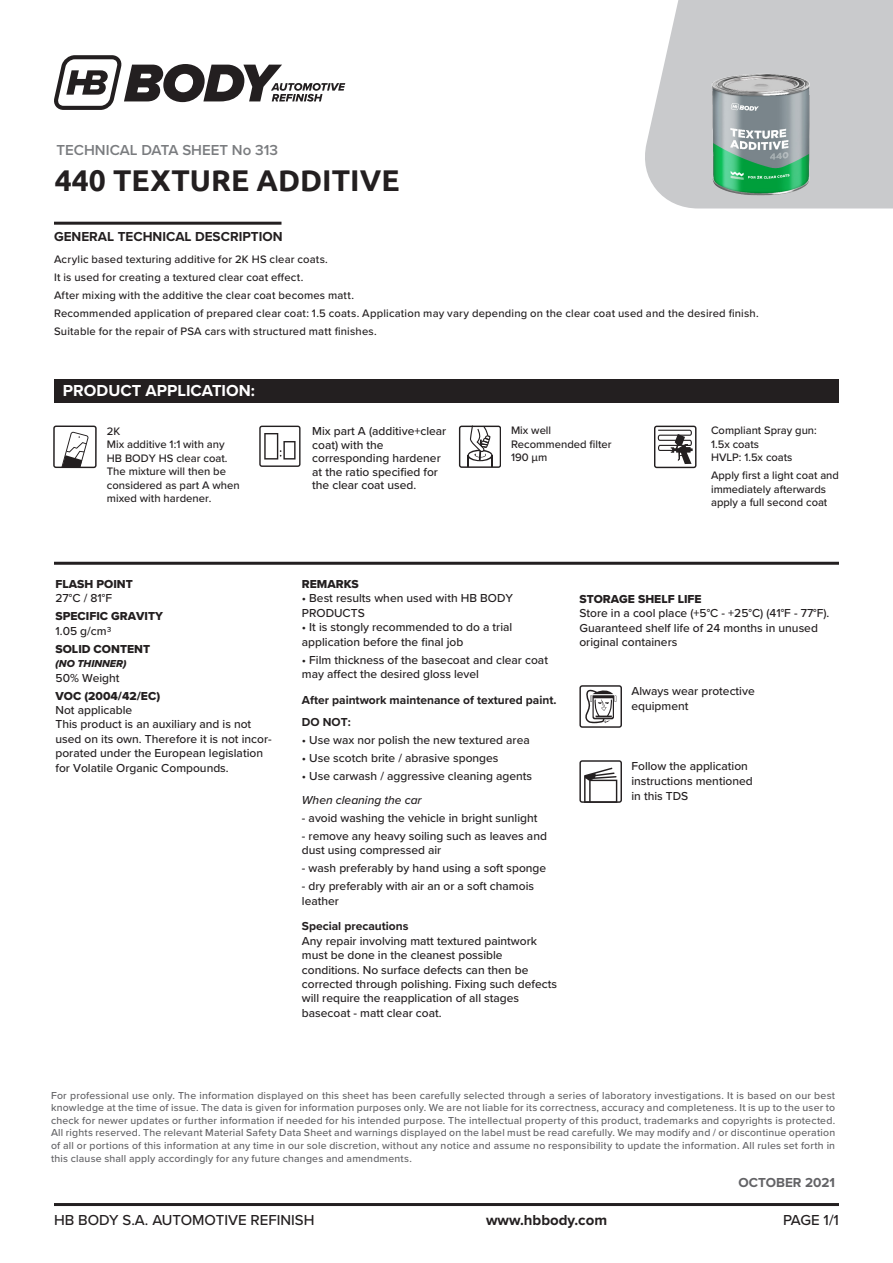
<style>
.page{position:relative;width:893px;height:1263px;background:#fff}
.page>*{position:absolute;margin:0;border:0;box-sizing:border-box;transform-origin:0 0}
.t1{font:700 30px "Ubuntu";color:#231f20}
.t2{font:700 16.5px "Proxima Nova";color:#fff}
.t3{font:500 15px "Proxima Nova";color:#231f20}
.t4{font:600 15px "Proxima Nova";color:#7a7c7f}
.t5{font:700 15px "Proxima Nova";color:#231f20}
.t6{font:700 13.5px "Proxima Nova";color:#231f20}
.t7{font:700 13.5px "Proxima Nova";color:#636366}
.t8{font:500 12px/14.4px "Proxima Nova";color:#231f20}
.t9{font:12px/14.4px "Proxima Nova Extrabld";color:#231f20}
.t10{font:700 12px "Proxima Nova";color:#231f20}
.t11{font:italic 500 12px "Proxima Nova";color:#231f20}
.t12{font:500 11.25px/13.5px "Proxima Nova";letter-spacing:.015em;color:#231f20}
.t13{font:500 10.5px/12.6px "Proxima Nova";letter-spacing:.02em;color:#636366;text-align:justify}
.t14{font:10.5px "Proxima Nova Extrabld It";color:#231f20}
.s1{font-family:"Proxima Nova";font-weight:500}
</style>
<div class="page">
<svg style="left:645px;top:0;width:248px;height:208px;fill:#c9cacc"></svg>
<svg style="left:54px;top:55px;width:291px;height:55px"></svg>
<hr style="left:54px;top:222px;width:227px;height:3px;background:#231f20">
<div style="left:54px;top:379px;width:785px;height:24px;background:#231f20"></div>
<img style="left:682px;top:51px;width:159px;height:158px">
<hr style="left:54px;top:1203px;width:785px;height:3px;background:#231f20">
<svg style="left:579px;top:685px;width:43px;height:43px"></svg>
<svg style="left:579px;top:760px;width:43px;height:43px"></svg>
<hr style="left:54px;top:562px;width:785px;height:3px;background:#231f20">
<svg style="left:53px;top:425px;width:44px;height:43px"></svg>
<svg style="left:654px;top:426px;width:42px;height:42px"></svg>
<svg style="left:459px;top:425px;width:42px;height:43px"></svg>
<svg style="left:259px;top:426px;width:42px;height:41px"></svg>
<p class="t4" style="left:57px;top:139px;width:223px">TECHNICAL DATA SHEET No 313</p>
<p class="t1" style="left:55px;top:162px;width:346px">440 TEXTURE ADDITIVE</p>
<p class="t6" style="left:54px;top:227px;width:230px">GENERAL TECHNICAL DESCRIPTION</p>
<p class="t12" style="left:54px;top:252px;width:275px">Acrylic based texturing additive for 2K HS clear coats.</p>
<p class="t12" style="left:54px;top:270px;width:251px">It is used for creating a textured clear coat effect.</p>
<p class="t12" style="left:54px;top:288px;width:302px">After mixing with the additive the clear coat becomes matt.</p>
<p class="t12" style="left:54px;top:306px;width:706px">Recommended application of prepared clear coat: 1.5 coats. Application may vary depending on the clear coat used and the desired finish.</p>
<p class="t12" style="left:54px;top:324px;width:324px">Suitable for the repair of PSA cars with structured matt finishes.</p>
<p class="t2" style="left:63px;top:378px;width:193px">PRODUCT APPLICATION:</p>
<p class="t12" style="left:107px;top:424px;width:15px">2Κ</p>
<p class="t12" style="left:107px;top:437px;width:134px">Mix additive 1:1 with any<br>HB BODY HS clear coat.<br>The mixture will then be considered as part A when mixed with hardener.</p>
<p class="t9" style="left:56px;top:577px;width:79px">FLASH POINT<br><span class="s1">27°C / 81°F</span></p>
<p class="t9" style="left:56px;top:609px;width:109px">SPECIFIC GRAVITY</p>
<p class="t8" style="left:56px;top:623px;width:57px">1.05 g/cm3</p>
<p class="t9" style="left:56px;top:641px;width:96px">SOLID CONTENT</p>
<p class="t14" style="left:56px;top:656px;width:72px">(NO THINNER)</p>
<p class="t8" style="left:56px;top:670px;width:66px">50% Weight</p>
<p class="t9" style="left:56px;top:688px;width:106px">VOC (2004/42/EC)</p>
<p class="t8" style="left:56px;top:702px;width:78px">Not applicable</p>
<p class="t8" style="left:56px;top:717px;width:218px">This product is an auxiliary and is not used on its own. Therefore it is not incor&shy;porated under the European legislation for Volatile Organic Compounds.</p>
<p class="t8" style="left:312px;top:424px;width:136px;line-height:13.5px">Mix part A (additive+clear coat) with the corresponding hardener at the ratio specified for the clear coat used.</p>
<p class="t12" style="left:511px;top:423px;width:42px">Mix well</p>
<p class="t12" style="left:511px;top:437px;width:102px">Recommended filter<br>190 μm</p>
<p class="t12" style="left:711px;top:423px;width:107px">Compliant Spray gun:</p>
<p class="t12" style="left:711px;top:437px;width:50px">1.5x coats</p>
<p class="t12" style="left:711px;top:450px;width:83px">HVLP: 1.5x coats</p>
<p class="t12" style="left:711px;top:468px;width:129px">Apply first a light coat and immediately afterwards apply a full second coat</p>
<p class="t9" style="left:302px;top:577px;width:58px">REMARKS</p>
<p class="t8" style="left:302px;top:591px;width:213px">• Best results when used with HB BODY<br>PRODUCTS</p>
<p class="t8" style="left:302px;top:619px;width:212px">• It is stongly recommended to do a trial application before the final job</p>
<p class="t8" style="left:302px;top:652px;width:248px">• Film thickness of the basecoat and clear coat may affect the desired gloss level</p>
<p class="t10" style="left:302px;top:690px;width:256px">After paintwork maintenance of textured paint.</p>
<p class="t10" style="left:302px;top:713px;width:50px">DO NOT:</p>
<p class="t8" style="left:302px;top:732px;width:229px">• Use wax nor polish the new textured area</p>
<p class="t8" style="left:302px;top:750px;width:198px">• Use scotch brite / abrasive sponges</p>
<p class="t8" style="left:302px;top:768px;width:232px">• Use carwash / aggressive cleaning agents</p>
<p class="t11" style="left:302px;top:791px;width:121px">When cleaning the car</p>
<p class="t8" style="left:302px;top:810px;width:237px">- avoid washing the vehicle in bright sunlight</p>
<p class="t8" style="left:302px;top:828px;width:247px">- remove any heavy soiling such as leaves and dust using compressed air</p>
<p class="t8" style="left:302px;top:861px;width:246px">- wash preferably by hand using a soft sponge</p>
<p class="t8" style="left:302px;top:879px;width:234px">- dry preferably with air an or a soft chamois leather</p>
<p class="t10" style="left:302px;top:917px;width:108px">Special precautions</p>
<p class="t8" style="left:302px;top:933px;width:257px">Any repair involving matt textured paintwork must be done in the cleanest possible conditions. No surface defects can then be corrected through polishing. Fixing such defects will require the reapplication of all stages basecoat - matt clear coat.</p>
<p class="t9" style="left:579px;top:592px;width:124px">STORAGE SHELF LIFE</p>
<p class="t8" style="left:579px;top:606px;width:252px">Store in a cool place (+5°C - +25°C) (41°F - 77°F).<br>Guaranteed shelf life of 24 months in unused original containers</p>
<p class="t8" style="left:631px;top:683px;width:125px;line-height:15px">Always wear protective equipment</p>
<p class="t8" style="left:631px;top:758px;width:123px;line-height:15px">Follow the application instructions mentioned</p>
<p class="t8" style="left:631px;top:788px;width:58px">in this TDS</p>
<p class="t13" style="left:51px;top:1088px;width:786px">For professional use only. The information displayed on this sheet has been carefully selected through a series of laboratory investigations. It is based on our best knowledge at the time of issue. The data is given for information purposes only. We are not liable for its correctness, accuracy and completeness. It is up to the user to check for newer updates or further information if needed for his intended purpose. The intellectual property of this product, trademarks and copyrights is protected.<br>All rights reserved. The relevant Material Safety Data Sheet and warnings displayed on the label must be read carefully. We may modify and / or discontinue operation of all or portions of this information at any time in our sole discretion, without any notice and assume no responsibility to update the information. All rules set forth in this clause shall apply accordingly for any future changes and amendments.</p>
<p class="t7" style="left:739px;top:1172px;width:98px">OCTOBER 2021</p>
<p class="t3" style="left:54px;top:1209px;width:262px">HB BODY S.A. AUTOMOTIVE REFINISH</p>
<p class="t5" style="left:486px;top:1209px;width:123px">www.hbbody.com</p>
<p class="t3" style="left:783px;top:1209px;width:57px">PAGE 1/1</p>
</div>
